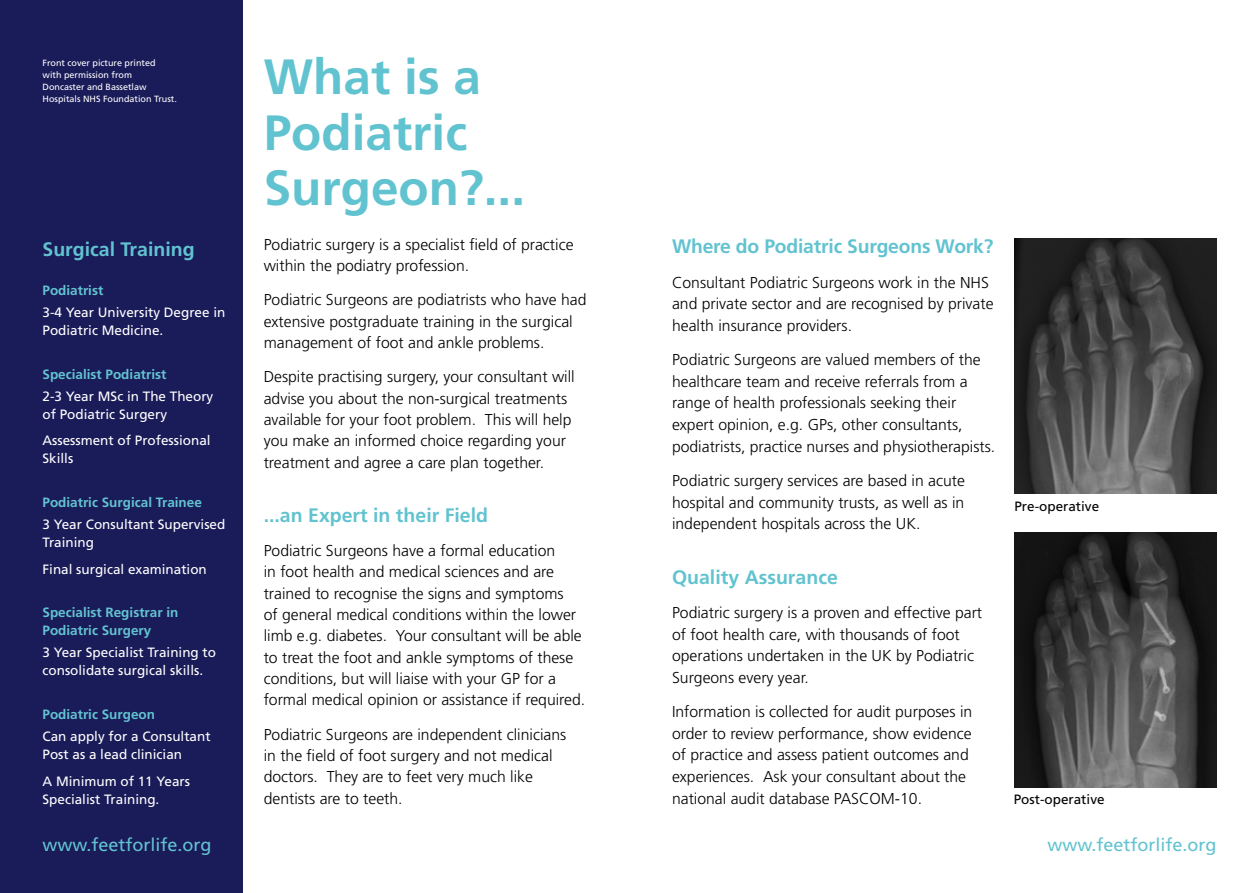
<style>
.page{position:relative;width:1259px;height:893px;background:#fff}
.page>*{position:absolute;margin:0;border:0;box-sizing:border-box;transform-origin:0 0}
.t1{font:700 49.5px/55.5px "Frutiger";color:#62c3d0}
.t2{font:700 19.5px "Frutiger";color:#62c3d0}
.t3{font:18px "Frutiger";color:#62c3d0}
.t4{font:300 15.75px/21.3px "Frutiger";color:#000}
.t5{font:13.5px/18px "Frutiger";color:#fff}
.t6{font:700 13.5px/18px "Frutiger";color:#62c3d0}
.t7{font:13.5px "Frutiger";color:#000}
.t8{font:9px/12px "Frutiger";color:#fff}
</style>
<div class="page">
<div style="left:0;top:0;width:242px;height:893px;background:#1a1b59"></div>
<img style="left:1014px;top:238px;width:202px;height:255px">
<img style="left:1014px;top:532px;width:202px;height:255px">
<p class="t8" style="left:43px;top:57px;width:136px">Front cover picture printed<br>with permission from<br>Doncaster and Bassetlaw<br>Hospitals NHS Foundation Trust.</p>
<h1 class="t1" style="left:264px;top:49px;width:263px">What is a<br>Podiatric<br>Surgeon?...</h1>
<p class="t2" style="left:43px;top:237px;width:154px">Surgical Training</p>
<p class="t6" style="left:43px;top:281px;width:62px">Podiatrist</p>
<p class="t5" style="left:43px;top:303px;width:184px">3-4 Year University Degree in<br>Podiatric Medicine.</p>
<p class="t6" style="left:43px;top:365px;width:125px">Specialist Podiatrist</p>
<p class="t5" style="left:43px;top:387px;width:172px">2-3 Year MSc in The Theory of Podiatric Surgery</p>
<p class="t5" style="left:43px;top:432px;width:170px">Assessment of Professional<br>Skills</p>
<p class="t6" style="left:43px;top:493px;width:161px">Podiatric Surgical Trainee</p>
<p class="t5" style="left:43px;top:515px;width:184px">3 Year Consultant Supervised<br>Training</p>
<p class="t5" style="left:43px;top:560px;width:166px">Final surgical examination</p>
<p class="t6" style="left:43px;top:603px;width:137px">Specialist Registrar in<br>Podiatric Surgery</p>
<p class="t5" style="left:43px;top:644px;width:175px">3 Year Specialist Training to consolidate surgical skills.</p>
<p class="t6" style="left:43px;top:705px;width:114px">Podiatric Surgeon</p>
<p class="t5" style="left:43px;top:727px;width:170px">Can apply for a Consultant<br>Post as a lead clinician</p>
<p class="t5" style="left:43px;top:772px;width:149px">A Minimum of 11 Years<br>Specialist Training.</p>
<p class="t4" style="left:264px;top:234px;width:311px">Podiatric surgery is a specialist field of practice within the podiatry profession.</p>
<p class="t4" style="left:264px;top:290px;width:324px">Podiatric Surgeons are podiatrists who have had extensive postgraduate training in the surgical management of foot and ankle problems.</p>
<p class="t4" style="left:264px;top:366px;width:312px">Despite practising surgery, your consultant will advise you about the non-surgical treatments available for your foot problem. This will help you make an informed choice regarding your treatment and agree a care plan together.</p>
<p class="t2" style="left:264px;top:504px;width:226px">...an Expert in their Field</p>
<p class="t4" style="left:264px;top:540px;width:323px">Podiatric Surgeons have a formal education<br>in foot health and medical sciences and are trained to recognise the signs and symptoms<br>of general medical conditions within the lower limb e.g. diabetes. Your consultant will be able to treat the foot and ankle symptoms of these conditions, but will liaise with your GP for a formal medical opinion or assistance if required.</p>
<p class="t4" style="left:264px;top:724px;width:304px">Podiatric Surgeons are independent clinicians in the field of foot surgery and not medical doctors. They are to feet very much like dentists are to teeth.</p>
<p class="t2" style="left:672px;top:235px;width:323px">Where do Podiatric Surgeons Work?</p>
<p class="t4" style="left:672px;top:272px;width:323px">Consultant Podiatric Surgeons work in the NHS and private sector and are recognised by private health insurance providers.</p>
<p class="t4" style="left:672px;top:349px;width:325px">Podiatric Surgeons are valued members of the healthcare team and receive referrals from a range of health professionals seeking their expert opinion, e.g. GPs, other consultants, podiatrists, practice nurses and physiotherapists.</p>
<p class="t4" style="left:672px;top:470px;width:294px;text-align:justify">Podiatric surgery services are based in acute hospital and community trusts, as well as in independent hospitals across the UK.</p>
<p class="t2" style="left:672px;top:565px;width:167px">Quality Assurance</p>
<p class="t4" style="left:672px;top:602px;width:312px">Podiatric surgery is a proven and effective part of foot health care, with thousands of foot operations undertaken in the UK by Podiatric Surgeons every year.</p>
<p class="t4" style="left:672px;top:701px;width:302px">Information is collected for audit purposes in order to review performance, show evidence of practice and assess patient outcomes and experiences. Ask your consultant about the national audit database PASCOM-10.</p>
<p class="t7" style="left:1014px;top:498px;width:86px">Pre-operative</p>
<p class="t7" style="left:1013px;top:791px;width:92px">Post-operative</p>
<p class="t3" style="left:43px;top:834px;width:171px">www.feetforlife.org</p>
<p class="t3" style="left:1047px;top:834px;width:171px">www.feetforlife.org</p>
</div>
